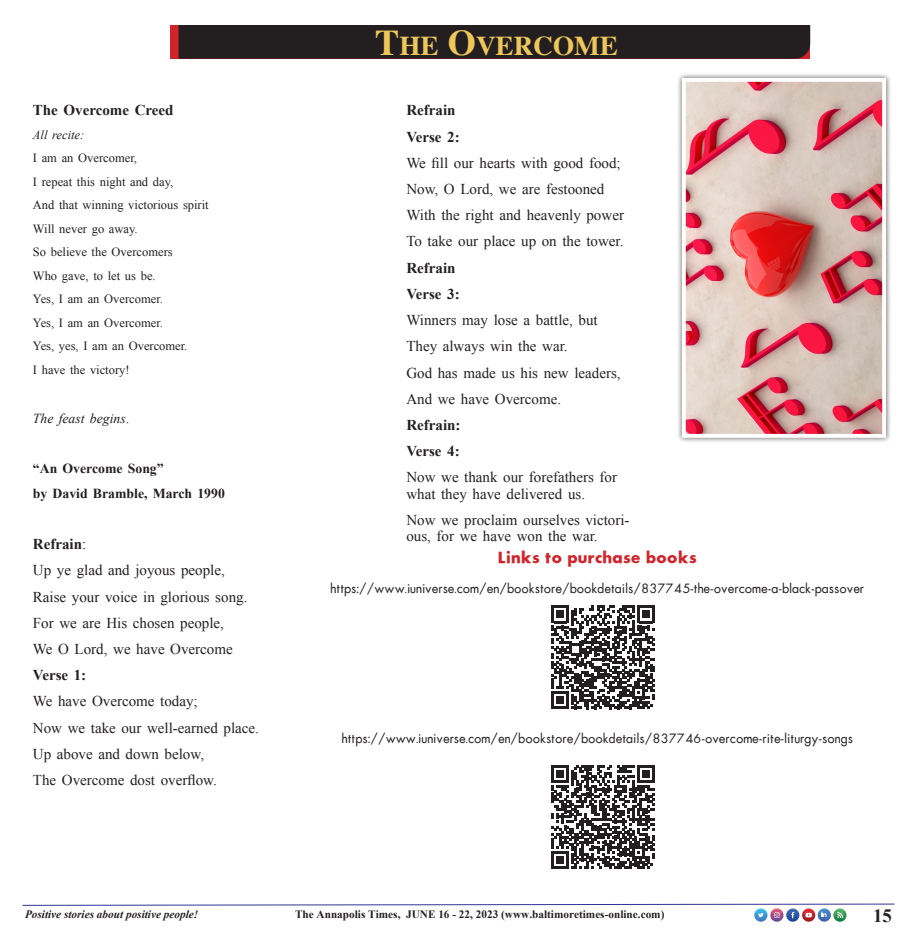
<style>
.page{position:relative;width:917px;height:948px;background:#fff}
.page>*{position:absolute;margin:0;border:0;box-sizing:border-box;transform-origin:0 0}
.t1{font:700 27.25px "Times";color:#edc75a}
.t2{font:700 18.75px "Times New Roman";color:#231f20}
.block{font:15px/16.2px "Times New Roman";color:#231f20}
.block-2{font:700 15px "Times New Roman";color:#231f20}
.t3{font:15px "Futura ICG Bold";color:#d1232a}
.t4{font:700 13.75px "Times New Roman";color:#231f20}
.t5{font:italic 13.75px "Times New Roman";color:#231f20}
.t6{font:12.5px "Times New Roman";color:#231f20}
.t7{font:12.5px "Futura ICG Book";color:#231f20}
.t8{font:italic 12.5px "Times New Roman";color:#231f20}
.t9{font:700 11.25px "Times New Roman";color:#231f20}
.t10{font:italic 700 11.25px "Times New Roman";color:#231f20}
.s1{font-style:normal}
.s2{font-weight:400}
.s3{font-size:36.25px}
</style>
<div class="page">
<svg style="left:22px;top:903px;width:872px;height:18px"></svg>
<div style="left:178px;top:25px;width:631px;height:34px;background:#231f20"></div>
<svg style="left:551px;top:605px;width:103px;height:104px"></svg>
<svg style="left:551px;top:765px;width:103px;height:103px"></svg>
<div style="left:676px;top:72px;width:215px;height:371px;background:#231f20;opacity:.75"></div>
<img style="left:686px;top:83px;width:194px;height:349px">
<div style="left:681px;top:78px;width:204px;height:359px;border:4px solid #fff"></div>
<p class="block-2" style="left:33px;top:100px;width:142px">The Overcome Creed</p>
<p class="t8" style="left:33px;top:126px;width:53px">All recite:</p>
<p class="t6" style="left:33px;top:149px;width:106px">I am an Overcomer,</p>
<p class="t6" style="left:33px;top:173px;width:142px">I repeat this night and day,</p>
<p class="t6" style="left:33px;top:196px;width:177px">And that winning victorious spirit</p>
<p class="t6" style="left:33px;top:220px;width:106px">Will never go away.</p>
<p class="t6" style="left:33px;top:243px;width:141px">So believe the Overcomers</p>
<p class="t6" style="left:33px;top:267px;width:124px">Who gave, to let us be.</p>
<p class="t6" style="left:33px;top:290px;width:131px">Yes, I am an Overcomer.</p>
<p class="t6" style="left:33px;top:314px;width:131px">Yes, I am an Overcomer.</p>
<p class="t6" style="left:33px;top:337px;width:156px">Yes, yes, I am an Overcomer.</p>
<p class="t6" style="left:33px;top:361px;width:98px">I have the victory!</p>
<p class="t5" style="left:33px;top:409px;width:98px">The feast begins<span class="s1">.</span></p>
<p class="t4" style="left:33px;top:459px;width:132px">“An Overcome Song”</p>
<p class="t4" style="left:33px;top:484px;width:193px">by David Bramble, March 1990</p>
<p class="block-2" style="left:33px;top:533px;width:55px">Refrain<span class="s2">:</span></p>
<p class="block" style="left:33px;top:562px;width:193px">Up ye glad and joyous people,</p>
<p class="block" style="left:33px;top:588px;width:216px">Raise your voice in glorious song.</p>
<p class="block" style="left:33px;top:614px;width:192px">For we are His chosen people,</p>
<p class="block" style="left:33px;top:640px;width:201px">We O Lord, we have Overcome</p>
<p class="block-2" style="left:33px;top:664px;width:55px">Verse 1:</p>
<p class="block" style="left:33px;top:692px;width:166px">We have Overcome today;</p>
<p class="block" style="left:33px;top:719px;width:227px">Now we take our well-earned place.</p>
<p class="block" style="left:33px;top:745px;width:173px">Up above and down below,</p>
<p class="block" style="left:33px;top:771px;width:185px">The Overcome dost overflow.</p>
<p class="t1" style="left:375px;top:19px;width:244px"><span class="s3">T</span>HE <span class="s3">O</span>VERCOME</p>
<p class="block-2" style="left:406px;top:100px;width:51px">Refrain</p>
<p class="block-2" style="left:406px;top:126px;width:55px">Verse 2:</p>
<p class="block" style="left:406px;top:154px;width:216px">We fill our hearts with good food;</p>
<p class="block" style="left:406px;top:181px;width:199px">Now, O Lord, we are festooned</p>
<p class="block" style="left:406px;top:207px;width:219px">With the right and heavenly power</p>
<p class="block" style="left:406px;top:233px;width:219px">To take our place up on the tower.</p>
<p class="block-2" style="left:406px;top:257px;width:51px">Refrain</p>
<p class="block-2" style="left:406px;top:283px;width:55px">Verse 3:</p>
<p class="block" style="left:406px;top:311px;width:193px">Winners may lose a battle, but</p>
<p class="block" style="left:406px;top:338px;width:163px">They always win the war.</p>
<p class="block" style="left:406px;top:364px;width:216px">God has made us his new leaders,</p>
<p class="block" style="left:406px;top:390px;width:156px">And we have Overcome.</p>
<p class="block-2" style="left:406px;top:414px;width:56px">Refrain:</p>
<p class="block-2" style="left:406px;top:440px;width:55px">Verse 4:</p>
<p class="block" style="left:406px;top:469px;width:212px">Now we thank our forefathers for what they have delivered us.</p>
<p class="block" style="left:406px;top:511px;width:225px">Now we proclaim ourselves victori&shy;ous, for we have won the war.</p>
<p class="t3" style="left:498px;top:546px;width:200px">Links to purchase books</p>
<p class="t7" style="left:330px;top:579px;width:535px">https://www.iuniverse.com/en/bookstore/bookdetails/837745-the-overcome-a-black-passover</p>
<p class="t7" style="left:342px;top:729px;width:512px">https://www.iuniverse.com/en/bookstore/bookdetails/837746-overcome-rite-liturgy-songs</p>
<p class="t10" style="left:25px;top:906px;width:175px">Positive stories about positive people!</p>
<p class="t9" style="left:295px;top:906px;width:371px">The Annapolis Times, JUNE 16 - 22, 2023 (www.baltimoretimes-online.com)</p>
<p class="t2" style="left:872px;top:902px;width:20px">15</p>
</div>
